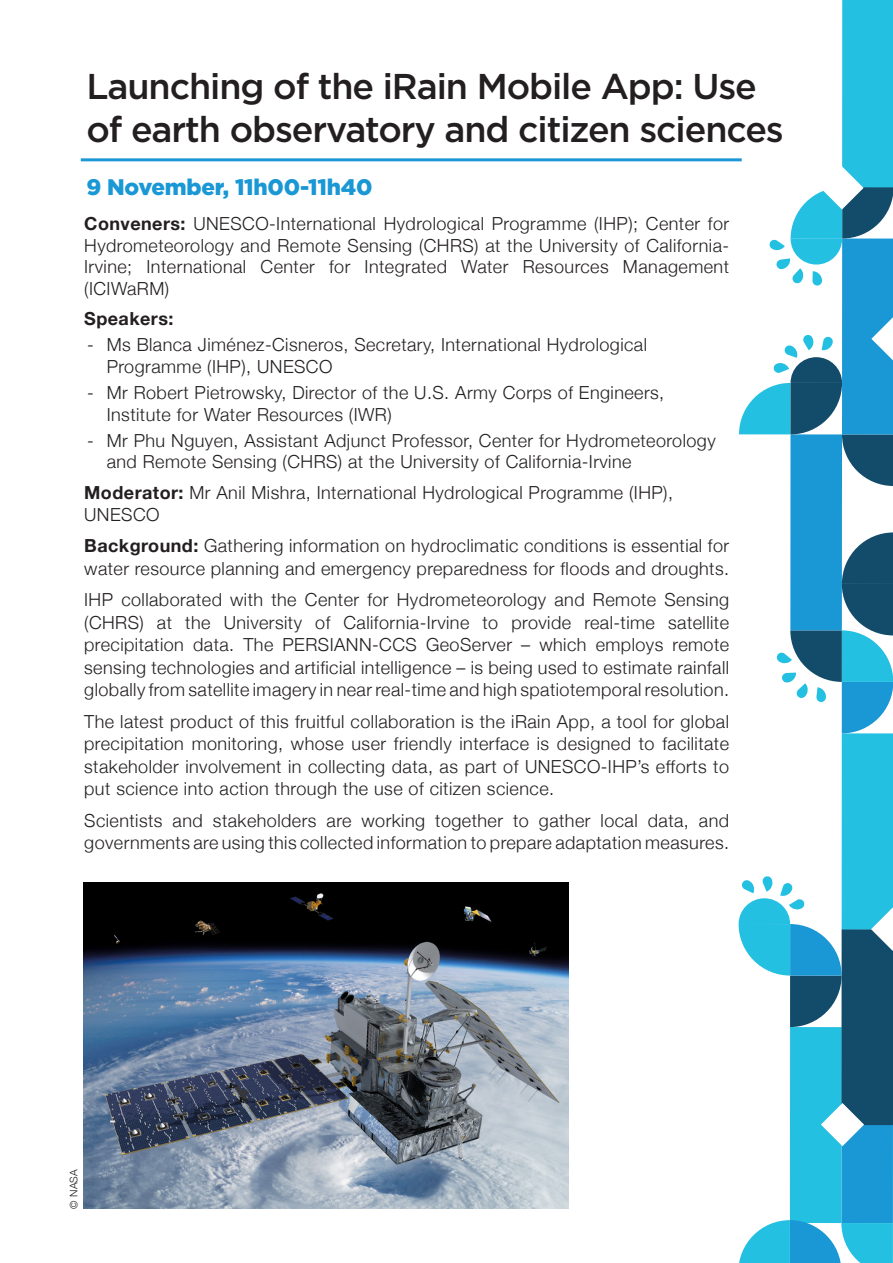
<style>
.page{position:relative;width:893px;height:1263px;background:#fff}
.page>*{position:absolute;margin:0;border:0;box-sizing:border-box;transform-origin:0 0}
.t1{font:500 35.85px/43px "Gotham";letter-spacing:-.03em;color:#231f20}
.t2{font:900 22.5px "Gotham";letter-spacing:-.01em;color:#1a97d5}
.t3{font:300 18px/22.5px "Helvetica Neue";letter-spacing:.025em;color:#231f20}
.t4{font:700 18px "Helvetica Neue";letter-spacing:.025em;color:#231f20}
.t5{font:300 10.5px "Helvetica Neue";color:#231f20}
.s1{font-weight:700}
</style>
<div class="page">
<hr style="left:81px;top:158px;width:661px;height:3px;background:#1a97d5">
<div style="left:841px;top:1027px;width:52px;height:196px;background:#1a97d5"></div>
<hr style="left:892px;top:1086px;width:1px;height:137px;background:#24c0e2">
<div style="left:790px;top:1027px;width:51px;height:196px;background:#24c0e2"></div>
<div style="left:841px;top:929px;width:52px;height:196px;background:#124c6a"></div>
<div style="left:842px;top:733px;width:51px;height:196px;background:#24c0e2"></div>
<div style="left:790px;top:434px;width:52px;height:196px;background:#1a97d5"></div>
<div style="left:842px;top:238px;width:51px;height:196px;background:#1a97d5"></div>
<svg style="left:739px;top:1220px;width:154px;height:43px"></svg>
<div style="left:842px;top:0;width:51px;height:187px;background:#24c0e2"></div>
<svg style="left:871px;top:908px;width:22px;height:43px"></svg>
<svg style="left:821px;top:1103px;width:43px;height:43px"></svg>
<svg style="left:739px;top:317px;width:154px;height:169px"></svg>
<svg style="left:769px;top:166px;width:124px;height:120px"></svg>
<svg style="left:739px;top:876px;width:103px;height:151px"></svg>
<svg style="left:776px;top:532px;width:117px;height:201px"></svg>
<img style="left:83px;top:882px;width:486px;height:327px">
<p class="t1" style="left:86px;top:64px;width:699px">Launching of the iRain Mobile App: Use of earth observatory and citizen sciences</p>
<p class="t2" style="left:86px;top:172px;width:288px">9 November, 11h00-11h40</p>
<p class="t3" style="left:84px;top:212px;width:646px;line-height:21.6px;text-align:justify"><span class="s1">Conveners:</span> UNESCO-International Hydrological Programme (IHP); Center for Hydrometeorology and Remote Sensing (CHRS) at the University of California-Irvine; International Center for Integrated Water Resources Management (ICIWaRM)</p>
<p class="t4" style="left:84px;top:308px;width:91px">Speakers:</p>
<p class="t3" style="left:107px;top:334px;width:542px;line-height:21.6px;text-indent:-20px">- Ms Blanca Jiménez-Cisneros, Secretary, International Hydrological<br>Programme (IHP), UNESCO</p>
<p class="t3" style="left:107px;top:382px;width:559px;line-height:21.6px;text-indent:-20px">- Mr Robert Pietrowsky, Director of the U.S. Army Corps of Engineers,<br>Institute for Water Resources (IWR)</p>
<p class="t3" style="left:107px;top:429px;width:611px;line-height:21.6px;text-indent:-20px">- Mr Phu Nguyen, Assistant Adjunct Professor, Center for Hydrometeorology and Remote Sensing (CHRS) at the University of California-Irvine</p>
<p class="t3" style="left:84px;top:481px;width:590px;line-height:21.6px"><span class="s1">Moderator:</span> Mr Anil Mishra, International Hydrological Programme (IHP),<br>UNESCO</p>
<p class="t3" style="left:84px;top:534px;width:646px"><span class="s1">Background:</span> Gathering information on hydroclimatic conditions is essential for water resource planning and emergency preparedness for floods and droughts.</p>
<p class="t3" style="left:84px;top:588px;width:646px;text-align:justify">IHP collaborated with the Center for Hydrometeorology and Remote Sensing (CHRS) at the University of California-Irvine to provide real-time satellite precipitation data. The PERSIANN-CCS GeoServer – which employs remote sensing technologies and artificial intelligence – is being used to estimate rainfall globally from satellite imagery in near real-time and high spatiotemporal resolution.</p>
<p class="t3" style="left:84px;top:710px;width:646px;text-align:justify">The latest product of this fruitful collaboration is the iRain App, a tool for global precipitation monitoring, whose user friendly interface is designed to facilitate stakeholder involvement in collecting data, as part of UNESCO-IHP’s efforts to put science into action through the use of citizen science.</p>
<p class="t3" style="left:84px;top:809px;width:646px">Scientists and stakeholders are working together to gather local data, and governments are using this collected information to prepare adaptation measures.</p>
<p class="t5" style="left:67px;top:1209px;width:41px;rotate:-90deg">© NASA</p>
</div>
